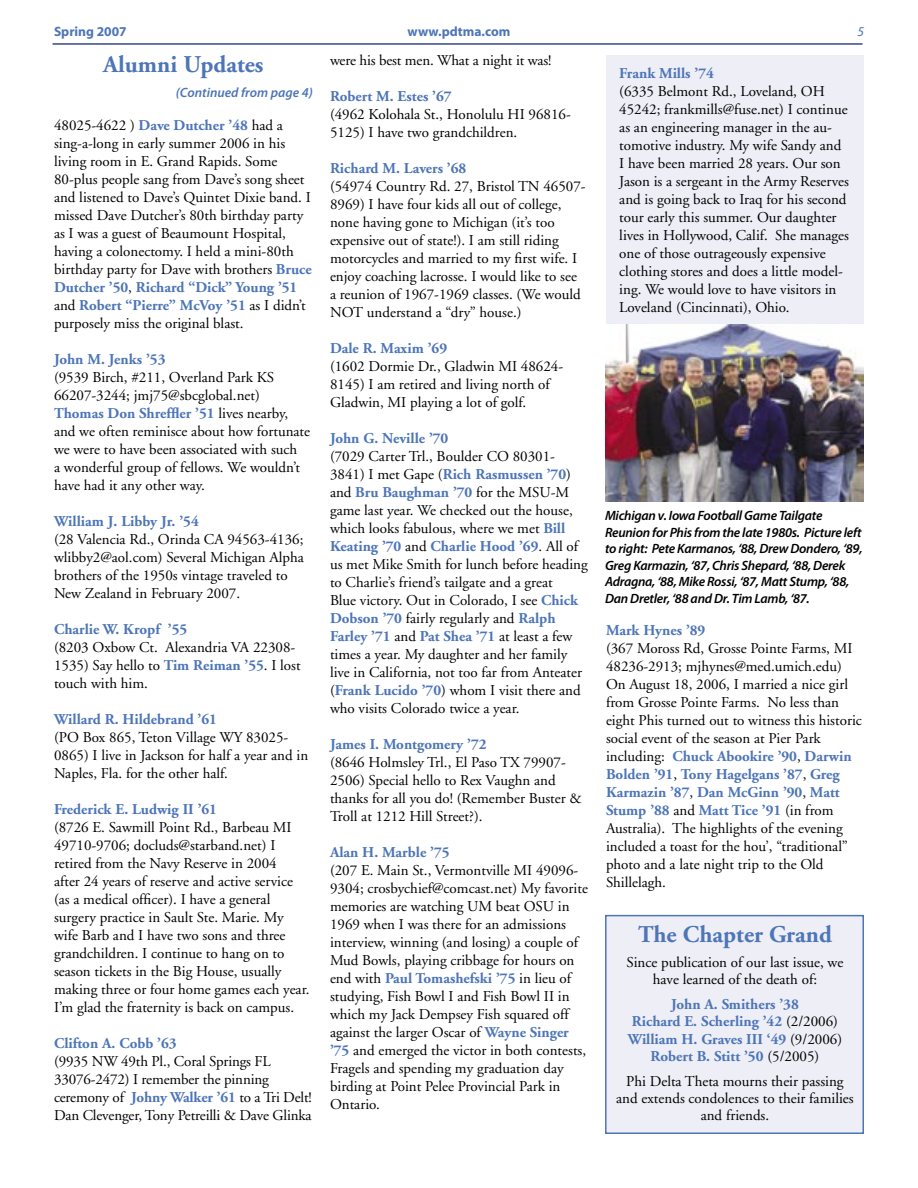
<style>
.page{position:relative;width:918px;height:1188px;background:#fff}
.page>*{position:absolute;margin:0;border:0;box-sizing:border-box;transform-origin:0 0}
._2_Headline{font:700 24px "Adobe Garamond";color:#4d75b7}
._2_Frat_News_Body{font:15px/18px "Adobe Garamond";color:#000}
._2_Update_Name{font:700 15px/17.2px "Adobe Garamond";color:#4d75b7;text-align:center}
._2_Update_Name-2{font:15px/18px "Adobe Garamond";color:#000}
._2_Caption{font:italic 600 13.5px/16.5px "Myriad Pro";letter-spacing:-.02em;color:#000}
._2_Caption-2{font:italic 600 13.5px "Myriad Pro";color:#4d75b7}
.t1{font:700 13.5px "Myriad Pro";color:#4d75b7}
.t2{font:700 13.5px "Myriad";color:#4d75b7}
.t3{font:italic 13.5px "Myriad";color:#4d75b7}
.s1{font-weight:700;color:#4d75b7}
.s2{font-weight:400;color:#000}
</style>
<div class="page">
<hr style="left:53px;top:43px;width:810px;height:2px;background:#35488b">
<div style="left:606px;top:916px;width:257px;height:217px;background:#edeef6"></div>
<div style="left:605px;top:915px;width:259px;height:219px;border:2px solid #4d75b7"></div>
<div style="left:606px;top:55px;width:257px;height:446px;background:#edeef6"></div>
<img style="left:605px;top:325px;width:259px;height:176px">
<p class="t2" style="left:54px;top:25px;width:74px">Spring 2007</p>
<p class="t1" style="left:408px;top:23px;width:104px">www.pdtma.com</p>
<p class="t3" style="left:857px;top:25px;width:8px">5</p>
<p class="_2_Headline" style="left:103px;top:51px;width:162px">Alumni Updates</p>
<p class="_2_Caption-2" style="left:176px;top:84px;width:138px">(Continued from page 4)</p>
<p class="_2_Frat_News_Body" style="left:54px;top:117px;width:259px">48025-4622 ) <span class="s1">Dave Dutcher ’48</span> had a sing-a-long in early summer 2006 in his living room in E. Grand Rapids. Some 80-plus people sang from Dave’s song sheet and listened to Dave’s Quintet Dixie band. I missed Dave Dutcher’s 80th birthday party as I was a guest of Beaumount Hospital, having a colonectomy. I held a mini-80th birthday party for Dave with brothers <span class="s1">Bruce Dutcher ’50</span>, <span class="s1">Richard “Dick” Young ’51 </span>and <span class="s1">Robert “Pierre” McVoy ’51</span> as I didn’t purposely miss the original blast.</p>
<p class="_2_Update_Name" style="left:54px;top:351px;width:113px">John M. Jenks ’53</p>
<p class="_2_Update_Name-2" style="left:54px;top:369px;width:258px">(9539 Birch, #211, Overland Park KS 66207-3244; jmj75@sbcglobal.net)<br><span class="s1">Thomas Don Shreffler ’51</span> lives nearby, and we often reminisce about how fortunate we were to have been associated with such<br>a wonderful group of fellows. We wouldn’t have had it any other way.</p>
<p class="_2_Update_Name" style="left:54px;top:513px;width:146px">William J. Libby Jr. ’54</p>
<p class="_2_Frat_News_Body" style="left:54px;top:531px;width:252px">(28 Valencia Rd., Orinda CA 94563-4136; wlibby2@aol.com) Several Michigan Alpha brothers of the 1950s vintage traveled to New Zealand in February 2007.</p>
<p class="_2_Update_Name" style="left:54px;top:621px;width:135px">Charlie W. Kropf ’55</p>
<p class="_2_Frat_News_Body" style="left:54px;top:639px;width:248px">(8203 Oxbow Ct. Alexandria VA 22308-<br>1535) Say hello to <span class="s1">Tim Reiman ’55</span>. I lost touch with him.</p>
<p class="_2_Update_Name" style="left:54px;top:711px;width:165px">Willard R. Hildebrand ’61</p>
<p class="_2_Frat_News_Body" style="left:54px;top:729px;width:256px">(PO Box 865, Teton Village WY 83025-<br>0865) I live in Jackson for half a year and in<br>Naples, Fla. for the other half.</p>
<p class="_2_Update_Name" style="left:54px;top:801px;width:165px">Frederick E. Ludwig II ’61</p>
<p class="_2_Frat_News_Body" style="left:54px;top:819px;width:257px">(8726 E. Sawmill Point Rd., Barbeau MI 49710-9706; docluds@starband.net) I retired from the Navy Reserve in 2004<br>after 24 years of reserve and active service (as a medical officer). I have a general surgery practice in Sault Ste. Marie. My wife Barb and I have two sons and three grandchildren. I continue to hang on to season tickets in the Big House, usually making three or four home games each year.<br>I’m glad the fraternity is back on campus.</p>
<p class="_2_Update_Name" style="left:54px;top:1035px;width:124px">Clifton A. Cobb ’63</p>
<p class="_2_Frat_News_Body" style="left:54px;top:1053px;width:259px">(9935 NW 49th Pl., Coral Springs FL 33076-2472) I remember the pinning ceremony of <span class="s1">Johny Walker ’61</span> to a Tri Delt!<br>Dan Clevenger, Tony Petreilli &amp; Dave Glinka</p>
<p class="_2_Frat_News_Body" style="left:330px;top:52px;width:223px">were his best men. What a night it was!</p>
<p class="_2_Update_Name" style="left:330px;top:88px;width:123px">Robert M. Estes ’67</p>
<p class="_2_Frat_News_Body" style="left:330px;top:106px;width:242px">(4962 Kolohala St., Honolulu HI 96816-<br>5125) I have two grandchildren.</p>
<p class="_2_Update_Name" style="left:330px;top:160px;width:138px">Richard M. Lavers ’68</p>
<p class="_2_Frat_News_Body" style="left:330px;top:178px;width:257px">(54974 Country Rd. 27, Bristol TN 46507- 8969) I have four kids all out of college, none having gone to Michigan (it’s too expensive out of state!). I am still riding motorcycles and married to my first wife. I enjoy coaching lacrosse. I would like to see a reunion of 1967-1969 classes. (We would NOT understand a “dry” house.)</p>
<p class="_2_Update_Name" style="left:330px;top:340px;width:119px">Dale R. Maxim ’69</p>
<p class="_2_Frat_News_Body" style="left:330px;top:358px;width:235px">(1602 Dormie Dr., Gladwin MI 48624-<br>8145) I am retired and living north of<br>Gladwin, MI playing a lot of golf.</p>
<p class="_2_Update_Name" style="left:330px;top:430px;width:120px">John G. Neville ’70</p>
<p class="_2_Frat_News_Body" style="left:330px;top:448px;width:259px">(7029 Carter Trl., Boulder CO 80301- 3841) I met Gape (<span class="s1">Rich Rasmussen ’70</span>) and <span class="s1">Bru Baughman ’70</span> for the MSU-M game last year. We checked out the house, which looks fabulous, where we met <span class="s1">Bill Keating ’70</span> and <span class="s1">Charlie Hood ’69</span>. All of us met Mike Smith for lunch before heading to Charlie’s friend’s tailgate and a great<br>Blue victory. Out in Colorado, I see <span class="s1">Chick Dobson ’70</span> fairly regularly and <span class="s1">Ralph Farley ’71</span> and <span class="s1">Pat Shea ’71</span> at least a few times a year. My daughter and her family live in California, not too far from Anteater (<span class="s1">Frank Lucido ’70</span>) whom I visit there and who visits Colorado twice a year.</p>
<p class="_2_Update_Name" style="left:330px;top:736px;width:158px">James I. Montgomery ’72</p>
<p class="_2_Frat_News_Body" style="left:330px;top:754px;width:253px">(8646 Holmsley Trl., El Paso TX 79907- 2506) Special hello to Rex Vaughn and thanks for all you do! (Remember Buster &amp; Troll at 1212 Hill Street?).</p>
<p class="_2_Update_Name" style="left:330px;top:844px;width:121px">Alan H. Marble ’75</p>
<p class="_2_Frat_News_Body" style="left:330px;top:862px;width:259px">(207 E. Main St., Vermontville MI 49096- 9304; crosbychief@comcast.net) My favorite memories are watching UM beat OSU in 1969 when I was there for an admissions interview, winning (and losing) a couple of Mud Bowls, playing cribbage for hours on end with <span class="s1">Paul Tomashefski ’75</span> in lieu of studying, Fish Bowl I and Fish Bowl II in which my Jack Dempsey Fish squared off against the larger Oscar of <span class="s1">Wayne Singer ’75</span> and emerged the victor in both contests, Fragels and spending my graduation day birding at Point Pelee Provincial Park in Ontario.</p>
<p class="_2_Update_Name" style="left:619px;top:65px;width:96px">Frank Mills ’74</p>
<p class="_2_Frat_News_Body" style="left:619px;top:83px;width:231px">(6335 Belmont Rd., Loveland, OH 45242; frankmills@fuse.net) I continue as an engineering manager in the au&shy;tomotive industry. My wife Sandy and I have been married 28 years. Our son Jason is a sergeant in the Army Reserves and is going back to Iraq for his second tour early this summer. Our daughter lives in Hollywood, Calif. She manages one of those outrageously expensive clothing stores and does a little model&shy;ing. We would love to have visitors in Loveland (Cincinnati), Ohio.</p>
<p class="_2_Caption" style="left:605px;top:507px;width:259px">Michigan v. Iowa Football Game Tailgate Reunion for Phis from the late 1980s. Picture left to right: Pete Karmanos, ‘88, Drew Dondero, ‘89, Greg Karmazin, ‘87, Chris Shepard, ‘88, Derek Adragna, ‘88, Mike Rossi, ‘87, Matt Stump, ‘88, Dan Dretler, ‘88 and Dr. Tim Lamb, ‘87.</p>
<p class="_2_Update_Name" style="left:606px;top:622px;width:101px">Mark Hynes ’89</p>
<p class="_2_Frat_News_Body" style="left:606px;top:640px;width:248px">(367 Moross Rd, Grosse Pointe Farms, MI<br>48236-2913; mjhynes@med.umich.edu)</p>
<p class="_2_Frat_News_Body" style="left:606px;top:676px;width:257px">On August 18, 2006, I married a nice girl from Grosse Pointe Farms. No less than eight Phis turned out to witness this historic social event of the season at Pier Park including: <span class="s1">Chuck Abookire ’90</span>, <span class="s1">Darwin Bolden ’91</span>, <span class="s1">Tony Hagelgans ’87</span>, <span class="s1">Greg Karmazin ’87</span>, <span class="s1">Dan McGinn ’90</span>, <span class="s1">Matt Stump ’88</span> and <span class="s1">Matt Tice ’91</span> (in from Australia). The highlights of the evening included a toast for the hou’, “traditional” photo and a late night trip to the Old Shillelagh.</p>
<p class="_2_Headline" style="left:638px;top:922px;width:195px">The Chapter Grand</p>
<p class="_2_Frat_News_Body" style="left:627px;top:954px;width:218px;line-height:17.2px;text-align:center">Since publication of our last issue, we have learned of the death of:</p>
<p class="_2_Update_Name" style="left:671px;top:996px;width:129px">John A. Smithers ’38</p>
<p class="_2_Update_Name" style="left:632px;top:1013px;width:208px">Richard E. Scherling ’42 <span class="s2">(2/2006)</span></p>
<p class="_2_Update_Name" style="left:628px;top:1030px;width:216px">William H. Graves III ‘49 <span class="s2">(9/2006)<br></span>Robert B. Stitt ’50 <span class="s2">(5/2005)</span></p>
<p class="_2_Frat_News_Body" style="left:616px;top:1073px;width:239px;line-height:17.2px;text-align:center">Phi Delta Theta mourns their passing and extends condolences to their families and friends.</p>
</div>
